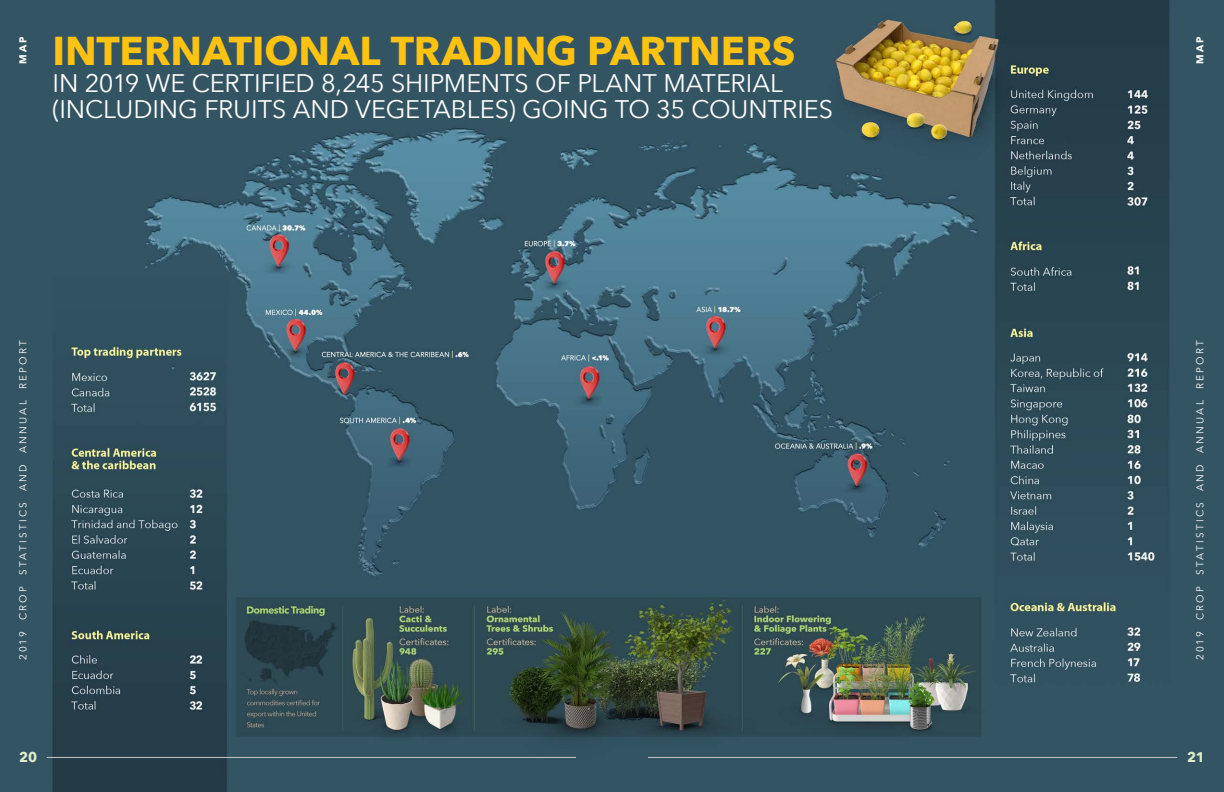
<style>
.page{position:relative;width:1224px;height:792px;background:#fff}
.page>*{position:absolute;margin:0;border:0;box-sizing:border-box;transform-origin:0 0}
.t1{font:700 40.2px "Avenir Next";letter-spacing:-.005em;color:#fec210}
.t2{font:25.4px "Avenir Next";letter-spacing:-.005em;color:#fff}
.t3{font:700 14px "Avenir Next";color:#dfedce}
.t4{font:10px "Avenir Next LT Pro";letter-spacing:.23em;color:#fff}
.t5{font:700 10px "Avenir Next";color:#fff}
</style>
<div class="page">
<img style="left:0;top:0;width:1224px;height:792px">
<hr style="left:47px;top:757px;width:529px;height:1px;background:#c7c8ca">
<hr style="left:648px;top:757px;width:529px;height:1px;background:#c7c8ca">
<p class="t5" style="left:14px;top:64px;width:29px;rotate:-90deg">MAP</p>
<p class="t1" style="left:53px;top:17px;width:745px">INTERNATIONAL TRADING PARTNERS</p>
<p class="t5" style="left:1191px;top:64px;width:29px;rotate:-90deg">MAP</p>
<p class="t2" style="left:53px;top:62px;width:732px">IN 2019 WE CERTIFIED 8,245 SHIPMENTS OF PLANT MATERIAL</p>
<p class="t2" style="left:53px;top:88px;width:782px">(INCLUDING FRUITS AND VEGETABLES) GOING TO 35 COUNTRIES</p>
<p class="t4" style="left:17px;top:660px;width:322px;rotate:-90deg">2019 CROP STATISTICS AND ANNUAL REPORT</p>
<p class="t4" style="left:1194px;top:660px;width:322px;rotate:-90deg">2019 CROP STATISTICS AND ANNUAL REPORT</p>
<p class="t3" style="left:19px;top:745px;width:19px">20</p>
<p class="t3" style="left:1187px;top:745px;width:19px">21</p>
</div>
